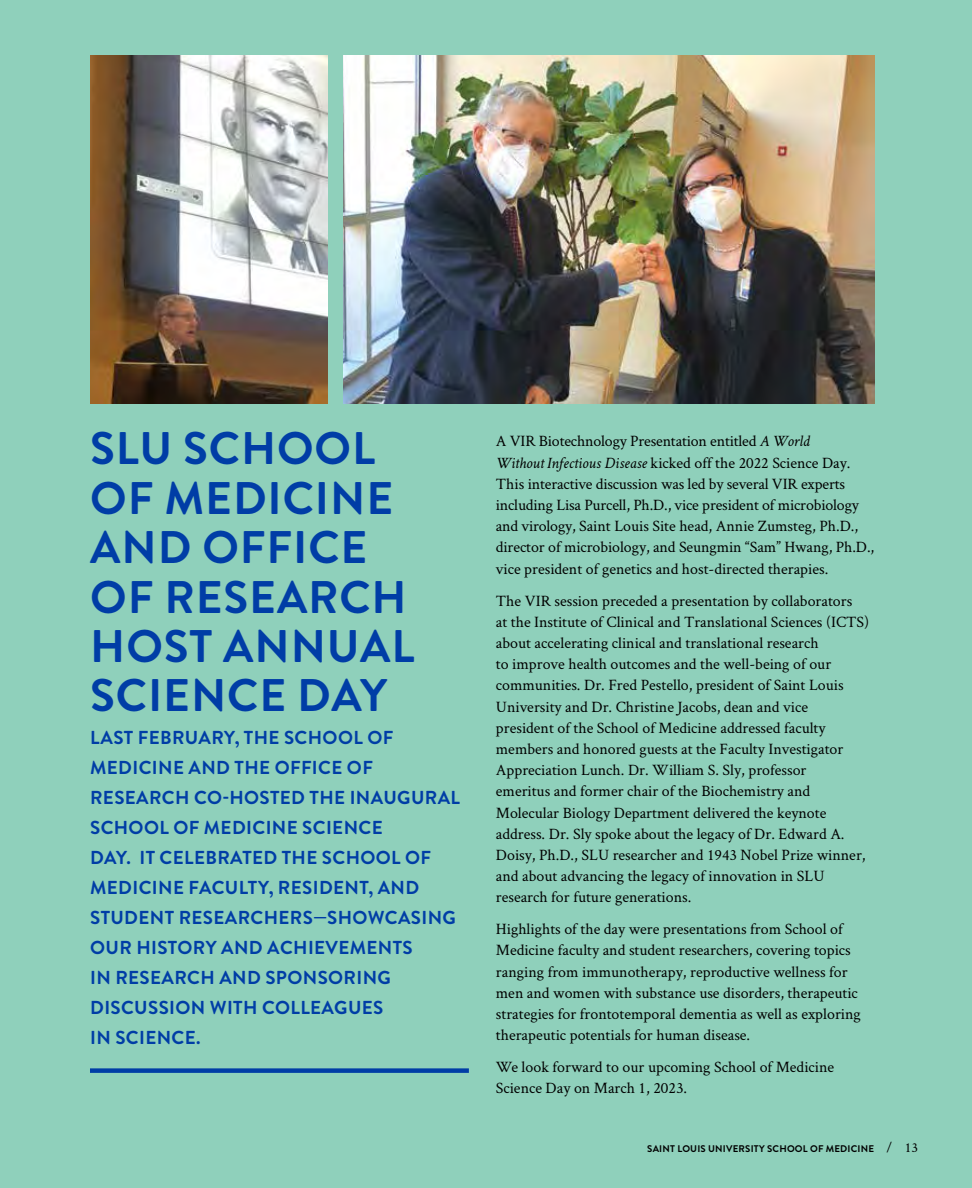
<style>
.page{position:relative;width:972px;height:1188px;background:#8fd0bb}
.page>*{position:absolute;margin:0;border:0;box-sizing:border-box;transform-origin:0 0}
.t1{font:700 45.6px/49.5px "Brandon Grotesque";letter-spacing:.02em;color:#003da6}
.t2{font:700 18.75px/30px "Brandon Grotesque";letter-spacing:.02em;color:#003da6}
.t3{font:15.9px/21.1px "Crimson Text";color:#000}
.t4{font:700 9.6px "Brandon Grotesque";letter-spacing:.02em;color:#000}
.s1{font-style:italic}
.s2{font-family:"Crimson Text";font-weight:400;font-size:13.8px}
</style>
<div class="page">
<div style="left:90px;top:1068px;width:379px;height:5px;background:#003da6"></div>
<img style="left:90px;top:56px;width:238px;height:347px">
<img style="left:344px;top:56px;width:531px;height:347px">
<h1 class="t1" style="left:90px;top:424px;width:326px">SLU SCHOOL<br>OF MEDICINE<br>AND OFFICE<br>OF RESEARCH<br>HOST ANNUAL<br>SCIENCE DAY</h1>
<p class="t2" style="left:90px;top:723px;width:371px">LAST FEBRUARY, THE SCHOOL OF<br>MEDICINE AND THE OFFICE OF<br>RESEARCH CO-HOSTED THE INAUGURAL<br>SCHOOL OF MEDICINE SCIENCE<br>DAY. IT CELEBRATED THE SCHOOL OF<br>MEDICINE FACULTY, RESIDENT, AND<br>STUDENT RESEARCHERS—SHOWCASING<br>OUR HISTORY AND ACHIEVEMENTS<br>IN RESEARCH AND SPONSORING<br>DISCUSSION WITH COLLEAGUES<br>IN SCIENCE.</p>
<p class="t3" style="left:496px;top:430px;width:380px">A VIR Biotechnology Presentation entitled <span class="s1">A World<br>Without Infectious Disease</span> kicked off the 2022 Science Day.<br>This interactive discussion was led by several VIR experts including Lisa Purcell, Ph.D., vice president of microbiology and virology, Saint Louis Site head, Annie Zumsteg, Ph.D., director of microbiology, and Seungmin “Sam” Hwang, Ph.D., vice president of genetics and host-directed therapies.</p>
<p class="t3" style="left:496px;top:589px;width:375px">The VIR session preceded a presentation by collaborators<br>at the Institute of Clinical and Translational Sciences (ICTS) about accelerating clinical and translational research<br>to improve health outcomes and the well-being of our communities. Dr. Fred Pestello, president of Saint Louis University and Dr. Christine Jacobs, dean and vice president of the School of Medicine addressed faculty members and honored guests at the Faculty Investigator Appreciation Lunch. Dr. William S. Sly, professor<br>emeritus and former chair of the Biochemistry and Molecular Biology Department delivered the keynote address. Dr. Sly spoke about the legacy of Dr. Edward A.<br>Doisy, Ph.D., SLU researcher and 1943 Nobel Prize winner, and about advancing the legacy of innovation in SLU research for future generations.</p>
<p class="t3" style="left:496px;top:918px;width:367px">Highlights of the day were presentations from School of Medicine faculty and student researchers, covering topics ranging from immunotherapy, reproductive wellness for men and women with substance use disorders, therapeutic strategies for frontotemporal dementia as well as exploring therapeutic potentials for human disease.</p>
<p class="t3" style="left:496px;top:1056px;width:340px">We look forward to our upcoming School of Medicine<br>Science Day on March 1, 2023.</p>
<p class="t4" style="left:647px;top:1142px;width:272px">SAINT LOUIS UNIVERSITY SCHOOL OF MEDICINE <span class="s2">/ 13</span></p>
</div>
